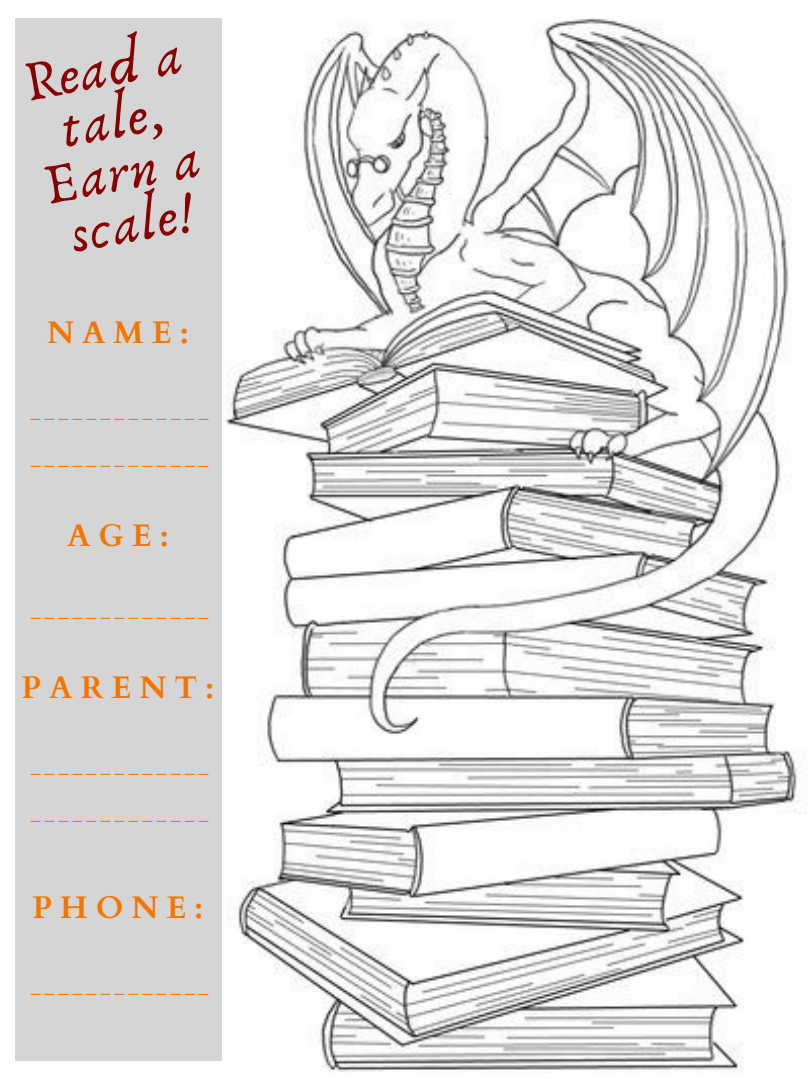
<style>
.page{position:relative;width:810px;height:1080px;background:#fff}
.page>*{position:absolute;margin:0;border:0;box-sizing:border-box;transform-origin:0 0}
.t1{font:58.19px/52.5px "Anaktoria";color:#870100;text-align:center}
.t2{font:700 31.25px "Cardo";letter-spacing:.255em;color:#f47500}
.t3{font:700 18.75px "Cardo";color:#f47500}
</style>
<div class="page">
<img style="left:225px;top:18px;width:572px;height:1055px">
<div style="left:15px;top:18px;width:206px;height:1043px;background:#d5d5d5"></div>
<p class="t1" style="left:21px;top:58px;width:161px;rotate:-10deg">Read a tale,<br>Earn a scale!</p>
<p class="t2" style="left:47px;top:312px;width:143px">NAME:</p>
<p class="t3" style="left:31px;top:398px;width:179px">_____________</p>
<p class="t3" style="left:31px;top:445px;width:179px">_____________</p>
<p class="t2" style="left:67px;top:515px;width:103px">AGE:</p>
<p class="t3" style="left:31px;top:597px;width:179px">_____________</p>
<p class="t2" style="left:22px;top:667px;width:194px">PARENT:</p>
<p class="t3" style="left:31px;top:754px;width:179px">_____________</p>
<p class="t3" style="left:31px;top:801px;width:179px">_____________</p>
<p class="t2" style="left:33px;top:887px;width:172px">PHONE:</p>
<p class="t3" style="left:31px;top:973px;width:179px">_____________</p>
</div>
